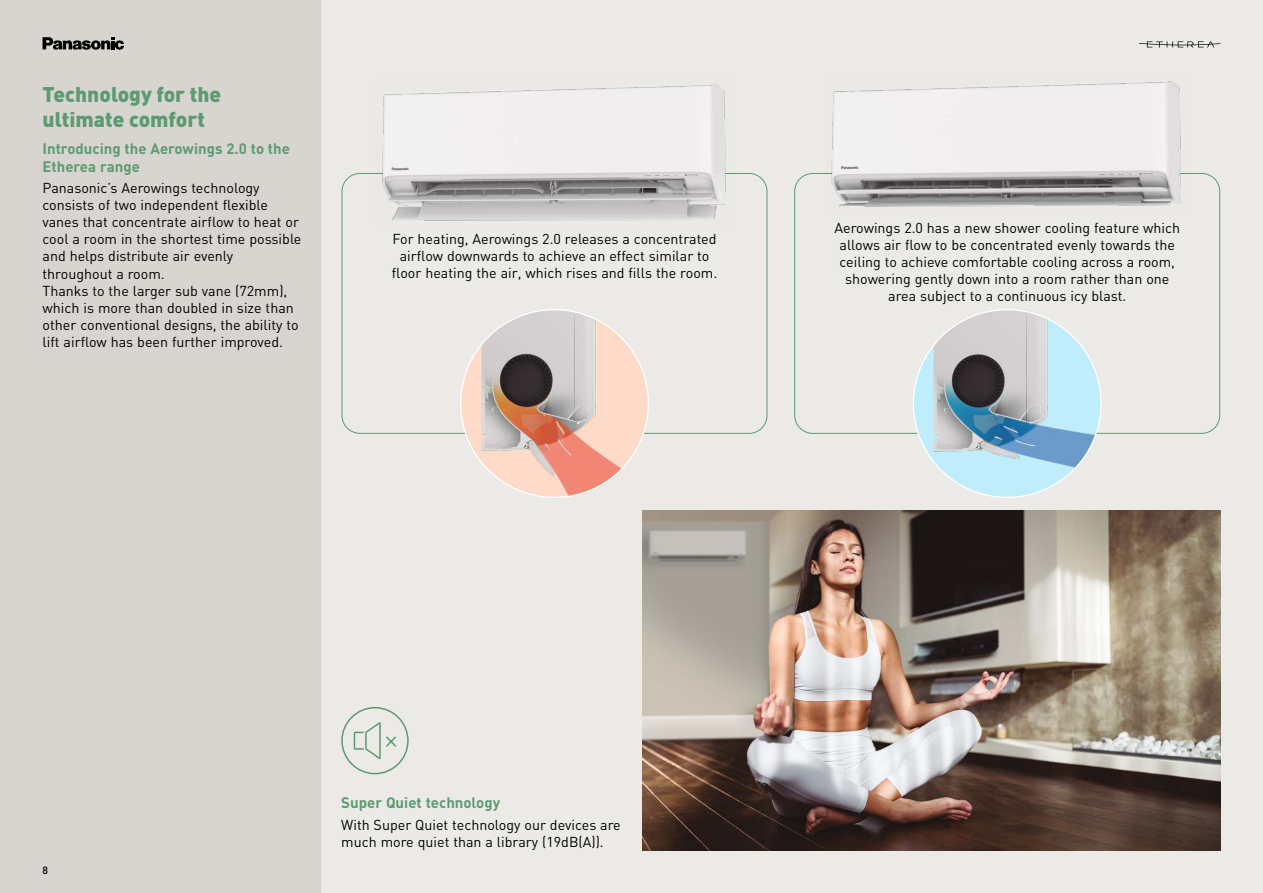
<style>
.page{position:relative;width:1263px;height:893px;background:#d8d5d0}
.page>*{position:absolute;margin:0;border:0;box-sizing:border-box;transform-origin:0 0}
.t1{font:900 21px/25.2px "DIN";color:#5c9b70}
.t2{font:700 15px/18px "DIN";color:#5c9b70}
.t3{font:14.25px/17.1px "DIN";color:#000}
.t4{font:500 10.5px "DIN";color:#000}
</style>
<div class="page">
<div style="left:321px;top:0;width:942px;height:893px;background:#eceae7"></div>
<img style="left:461px;top:310px;width:187px;height:187px;border-radius:94px">
<img style="left:376px;top:84px;width:356px;height:137px">
<div style="left:341px;top:707px;width:68px;height:67px;border:2px solid #5c9b70;border-radius:50%"></div>
<svg style="left:353px;top:722px;width:43px;height:38px"></svg>
<img style="left:913px;top:310px;width:188px;height:187px;border-radius:94px">
<img style="left:826px;top:81px;width:363px;height:126px">
<img style="left:642px;top:510px;width:578px;height:340px">
<svg style="left:43px;top:37px;width:81px;height:13px"></svg>
<svg style="left:1139px;top:41px;width:81px;height:7px"></svg>
<h1 class="t1" style="left:43px;top:81px;width:180px">Technology for the ultimate comfort</h1>
<p class="t2" style="left:43px;top:139px;width:249px">Introducing the Aerowings 2.0 to the<br>Etherea range</p>
<p class="t3" style="left:43px;top:179px;width:260px">Panasonic’s Aerowings technology consists of two independent flexible vanes that concentrate airflow to heat or cool a room in the shortest time possible and helps distribute air evenly throughout a room.<br>Thanks to the larger sub vane (72mm), which is more than doubled in size than other conventional designs, the ability to lift airflow has been further improved.</p>
<p class="t3" style="left:392px;top:230px;width:327px;text-align:center">For heating, Aerowings 2.0 releases a concentrated airflow downwards to achieve an effect similar to floor heating the air, which rises and fills the room.</p>
<p class="t3" style="left:834px;top:219px;width:347px;text-align:center">Aerowings 2.0 has a new shower cooling feature which allows air flow to be concentrated evenly towards the ceiling to achieve comfortable cooling across a room, showering gently down into a room rather than one area subject to a continuous icy blast.</p>
<p class="t4" style="left:43px;top:864px;width:7px">8</p>
<p class="t2" style="left:341px;top:793px;width:160px">Super Quiet technology</p>
<p class="t3" style="left:341px;top:816px;width:281px">With Super Quiet technology our devices are much more quiet than a library (19dB(A)).</p>
</div>
